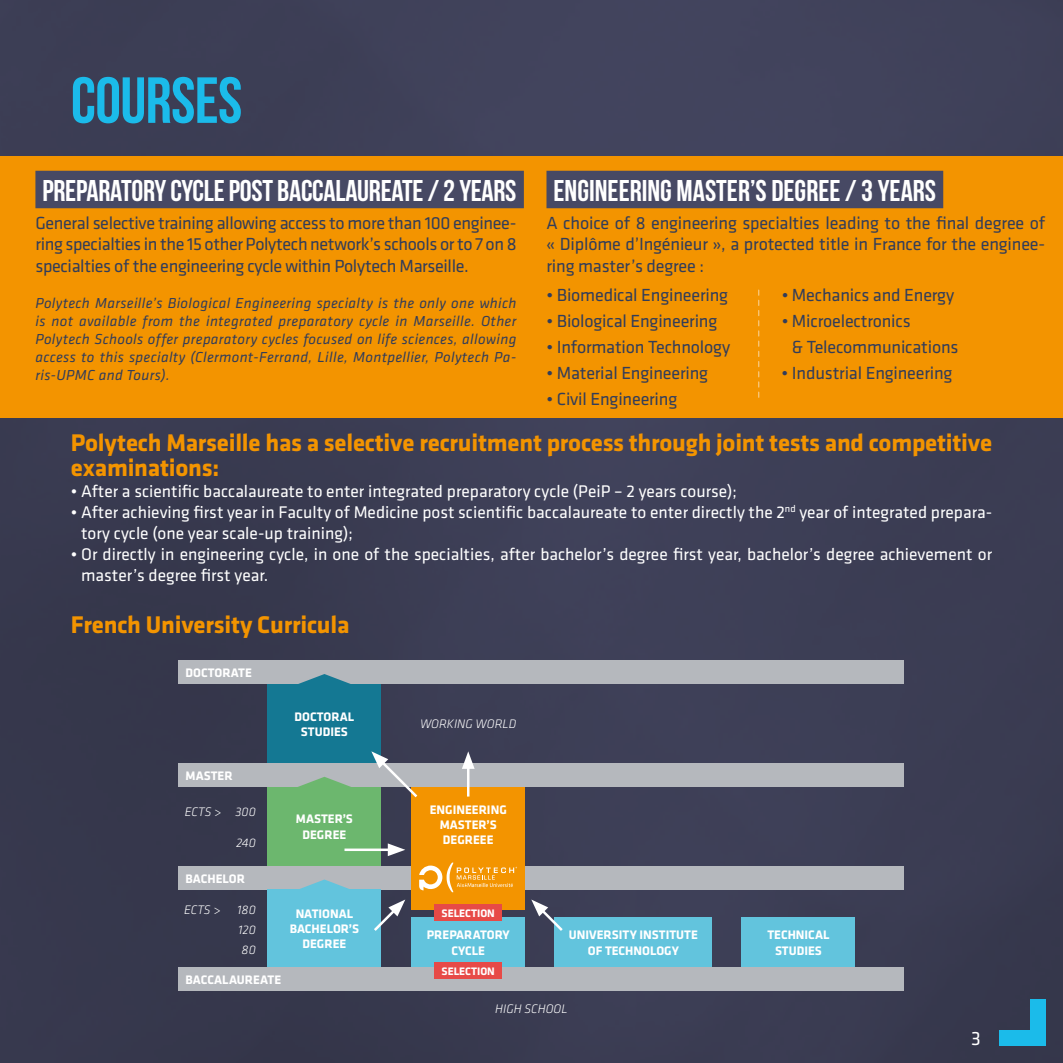
<style>
.page{position:relative;width:1063px;height:1063px;background:#fff}
.page>*{position:absolute;margin:0;border:0;box-sizing:border-box;transform-origin:0 0}
.t1{font:65px "Bebas Neue";letter-spacing:-.01em;color:#1bbbea}
.t2{font:30px "Bebas Neue";letter-spacing:-.01em;color:#fff}
.t3{font:700 25px/25px "Klavika Basic";letter-spacing:-.01em;color:#f39400}
.t4{font:20px "Klavika Basic";color:#fff}
.t5{font:18.25px/21.8px "Klavika Basic";letter-spacing:-.01em;color:#323d5a;text-align:justify}
.t6{font:17.5px/21px "Klavika Basic";color:#fff}
.t7{font:italic 15px/18px "Klavika Basic";letter-spacing:.02em;color:#323d5a;text-align:justify}
.t8{font:700 12.75px/15.2px "Klavika Basic";color:#fff;text-align:center}
.t9{font:italic 300 12.75px/20px "Klavika Basic";color:#fff;text-align:justify}
.t10{font:700 11.25px "Klavika Basic";color:#fff}
</style>
<div class="page">
<img style="left:0;top:0;width:1063px;height:1063px">
<div style="left:0;top:157px;width:1063px;height:261px;background:#f39400"></div>
<div style="left:35px;top:171px;width:489px;height:37px;background:#474964"></div>
<div style="left:546px;top:171px;width:397px;height:37px;background:#474964"></div>
<svg style="left:758px;top:290px;width:1px;height:107px"></svg>
<div style="left:1030px;top:999px;width:15px;height:46px;background:#1bbbea"></div>
<div style="left:999px;top:1030px;width:46px;height:15px;background:#1bbbea"></div>
<div style="left:179px;top:660px;width:725px;height:24px;background:#b5b8bd"></div>
<div style="left:179px;top:763px;width:725px;height:24px;background:#b5b8bd"></div>
<div style="left:179px;top:866px;width:725px;height:24px;background:#b5b8bd"></div>
<div style="left:179px;top:967px;width:725px;height:24px;background:#b5b8bd"></div>
<div style="left:268px;top:684px;width:113px;height:79px;background:#147893"></div>
<div style="left:268px;top:787px;width:113px;height:79px;background:#6cb76e"></div>
<div style="left:412px;top:918px;width:113px;height:49px;background:#62c4dd"></div>
<div style="left:555px;top:918px;width:157px;height:49px;background:#62c4dd"></div>
<div style="left:742px;top:918px;width:113px;height:49px;background:#62c4dd"></div>
<div style="left:412px;top:787px;width:113px;height:122px;background:#f39400"></div>
<svg style="left:419px;top:863px;width:98px;height:29px"></svg>
<div style="left:268px;top:890px;width:113px;height:77px;background:#62c4dd"></div>
<svg style="left:298px;top:674px;width:53px;height:10px"></svg>
<svg style="left:298px;top:777px;width:53px;height:10px"></svg>
<svg style="left:296px;top:880px;width:57px;height:10px"></svg>
<div style="left:434px;top:904px;width:68px;height:17px;background:#e74a47"></div>
<div style="left:434px;top:962px;width:68px;height:17px;background:#e74a47"></div>
<hr style="left:345px;top:849px;width:47px;height:2px;background:#fff">
<svg style="left:388px;top:843px;width:17px;height:13px"></svg>
<svg style="left:374px;top:900px;width:31px;height:34px"></svg>
<svg style="left:531px;top:900px;width:34px;height:34px"></svg>
<svg style="left:371px;top:751px;width:49px;height:49px"></svg>
<hr style="left:467px;top:765px;width:2px;height:32px;background:#fff">
<svg style="left:462px;top:751px;width:13px;height:18px"></svg>
<h1 class="t1" style="left:71px;top:65px;width:173px">COURSES</h1>
<h2 class="t2" style="left:43px;top:174px;width:476px">PREPARATORY CYCLE POST BACCALAUREATE / 2 YEARS</h2>
<p class="t5" style="left:35px;top:211px;width:483px">General selective training allowing access to more than 100 enginee&shy;ring specialties in the 15 other Polytech network’s schools or to 7 on 8 specialties of the engineering cycle within Polytech Marseille.</p>
<p class="t7" style="left:35px;top:294px;width:483px">Polytech Marseille’s Biological Engineering specialty is the only one which is not available from the integrated preparatory cycle in Marseille. Other Polytech Schools offer preparatory cycles focused on life sciences, allowing access to this specialty (Clermont-Ferrand, Lille, Montpellier, Polytech Pa&shy;ris-UPMC and Tours).</p>
<h2 class="t2" style="left:554px;top:174px;width:384px">ENGINEERING MASTER’S DEGREE / 3 YEARS</h2>
<p class="t5" style="left:546px;top:211px;width:500px">A choice of 8 engineering specialties leading to the final degree of « Diplôme d’Ingénieur », a protected title in France for the enginee&shy;ring master’s degree :</p>
<p class="t5" style="left:546px;top:284px;width:183px">• Biomedical Engineering</p>
<p class="t5" style="left:546px;top:310px;width:172px">• Biological Engineering</p>
<p class="t5" style="left:546px;top:336px;width:185px">• Information Technology</p>
<p class="t5" style="left:546px;top:362px;width:163px">• Material Engineering</p>
<p class="t5" style="left:546px;top:388px;width:132px">• Civil Engineering</p>
<p class="t5" style="left:782px;top:284px;width:174px">• Mechanics and Energy</p>
<p class="t5" style="left:792px;top:308px;width:168px;line-height:26px;text-indent:-10px">• Microelectronics<br>&amp; Telecommunications</p>
<p class="t5" style="left:782px;top:362px;width:172px">• Industrial Engineering</p>
<h3 class="t3" style="left:71px;top:429px;width:923px">Polytech Marseille has a selective recruitment process through joint tests and competitive examinations:</h3>
<p class="t6" style="left:71px;top:480px;width:668px">• After a scientific baccalaureate to enter integrated preparatory cycle (PeiP – 2 years course);</p>
<p class="t6" style="left:81px;top:501px;width:912px;text-indent:-10px">• After achieving first year in Faculty of Medicine post scientific baccalaureate to enter directly the 2<sup>nd</sup> year of integrated prepara&shy;tory cycle (one year scale-up training);</p>
<p class="t6" style="left:81px;top:543px;width:912px;text-indent:-10px">• Or directly in engineering cycle, in one of the specialties, after bachelor’s degree first year, bachelor’s degree achievement or master’s degree first year.</p>
<h3 class="t3" style="left:71px;top:611px;width:280px">French University Curricula</h3>
<p class="t8" style="left:186px;top:665px;width:68px">DOCTORATE</p>
<p class="t8" style="left:295px;top:708px;width:61px">DOCTORAL<br>STUDIES</p>
<p class="t9" style="left:420px;top:714px;width:98px">WORKING WORLD</p>
<p class="t8" style="left:186px;top:767px;width:49px">MASTER</p>
<p class="t9" style="left:185px;top:801px;width:72px">ECTS &gt; 300</p>
<p class="t9" style="left:236px;top:832px;width:21px">240</p>
<p class="t8" style="left:296px;top:811px;width:59px">MASTER’S<br>DEGREE</p>
<p class="t8" style="left:430px;top:801px;width:79px">ENGINEERING<br>MASTER’S<br>DEGREEE</p>
<p class="t8" style="left:186px;top:870px;width:61px">BACHELOR</p>
<p class="t9" style="left:184px;top:900px;width:38px">ECTS &gt;</p>
<p class="t9" style="left:238px;top:900px;width:20px">180<br>120<br>80</p>
<p class="t8" style="left:186px;top:971px;width:97px">BACCALAUREATE</p>
<p class="t8" style="left:290px;top:905px;width:71px">NATIONAL<br>BACHELOR’S<br>DEGREE</p>
<p class="t10" style="left:442px;top:905px;width:55px">SELECTION</p>
<p class="t10" style="left:442px;top:963px;width:55px">SELECTION</p>
<p class="t8" style="left:427px;top:927px;width:84px">PREPARATORY<br>CYCLE</p>
<p class="t8" style="left:569px;top:927px;width:131px">UNIVERSITY INSTITUTE<br>OF TECHNOLOGY</p>
<p class="t8" style="left:767px;top:927px;width:64px">TECHNICAL<br>STUDIES</p>
<p class="t9" style="left:495px;top:999px;width:74px">HIGH SCHOOL</p>
<p class="t4" style="left:971px;top:1026px;width:11px">3</p>
</div>
